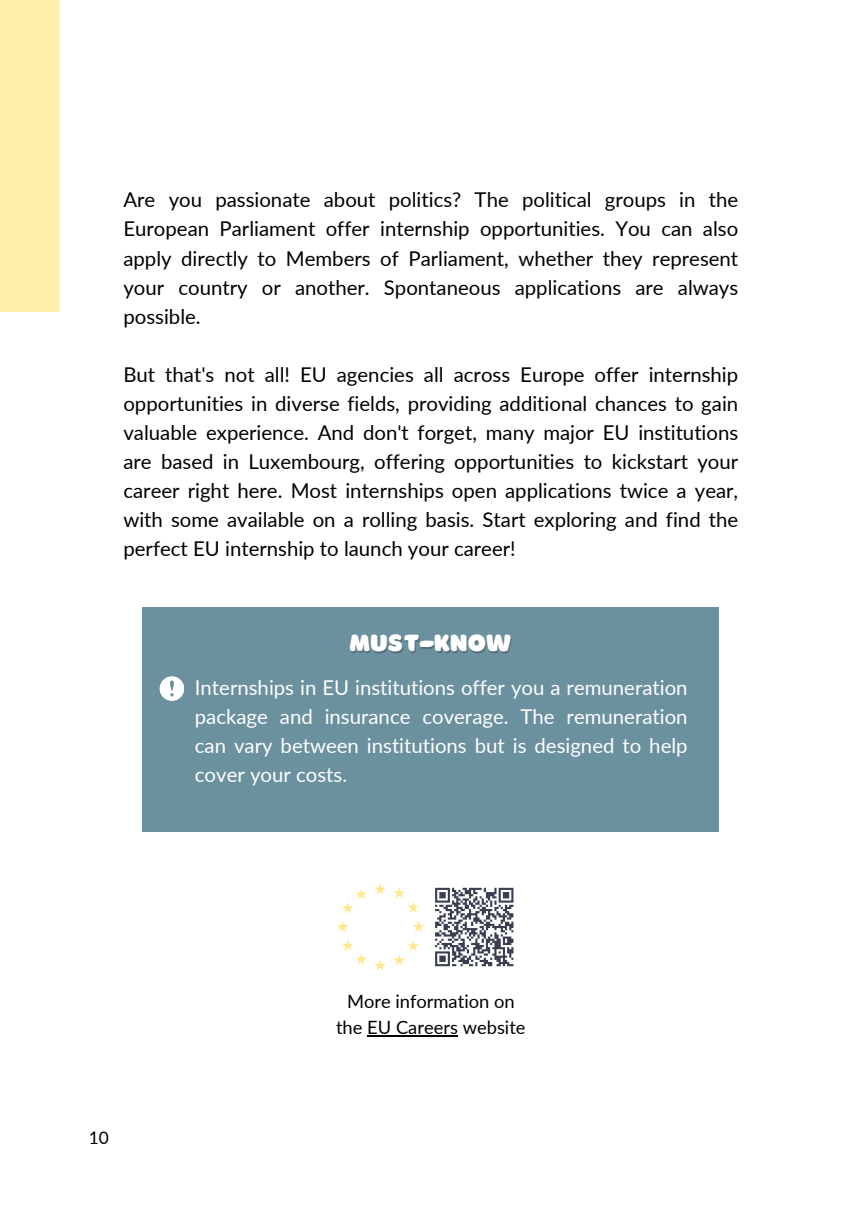
<style>
.page{position:relative;width:861px;height:1214px;background:#fff}
.page>*{position:absolute;margin:0;border:0;box-sizing:border-box;transform-origin:0 0}
.t1{font:24.4px "Borsok";color:#fff}
.t2{font:20.4px/29px "Lato";color:#000;text-align:justify}
.t3{font:20.4px/29px "Lato";color:#fff;text-align:justify}
.t4{font:18.4px/25.6px "Lato";color:#000;text-align:center}
.t5{font:17.4px "Lato";color:#000}
</style>
<div class="page">
<div style="left:0;top:0;width:59px;height:312px;background:#ffefab"></div>
<div style="left:143px;top:607px;width:576px;height:224px;background:#6b909e"></div>
<svg style="left:160px;top:676px;width:24px;height:24px"></svg>
<svg style="left:435px;top:887px;width:79px;height:80px"></svg>
<svg style="left:367px;top:1036px;width:91px;height:1px"></svg>
<hr style="left:367px;top:1035px;width:91px;height:1px;background:#000">
<svg style="left:374px;top:883px;width:12px;height:11px"></svg>
<svg style="left:342px;top:888px;width:25px;height:25px"></svg>
<svg style="left:337px;top:921px;width:11px;height:10px"></svg>
<svg style="left:342px;top:940px;width:25px;height:24px"></svg>
<svg style="left:374px;top:960px;width:12px;height:10px"></svg>
<svg style="left:394px;top:940px;width:25px;height:25px"></svg>
<svg style="left:413px;top:921px;width:11px;height:10px"></svg>
<svg style="left:394px;top:887px;width:25px;height:25px"></svg>
<p class="t2" style="left:123px;top:185px;width:616px">Are you passionate about politics? The political groups in the European Parliament offer internship opportunities. You can also apply directly to Members of Parliament, whether they represent your country or another. Spontaneous applications are always possible.</p>
<p class="t2" style="left:123px;top:359px;width:616px">But that's not all! EU agencies all across Europe offer internship opportunities in diverse fields, providing additional chances to gain valuable experience. And don't forget, many major EU institutions are based in Luxembourg, offering opportunities to kickstart your career right here. Most internships open applications twice a year, with some available on a rolling basis. Start exploring and find the perfect EU internship to launch your career!</p>
<p class="t1" style="left:349px;top:629px;width:163px">MUST-KNOW</p>
<h1 class="t3" style="left:195px;top:672px;width:494px">Internships in EU institutions offer you a remuneration package and insurance coverage. The remuneration can vary between institutions but is designed to help cover your costs.</h1>
<p class="t5" style="left:89px;top:1127px;width:22px">10</p>
<p class="t4" style="left:336px;top:988px;width:191px">More information on the EU Careers website</p>
</div>
